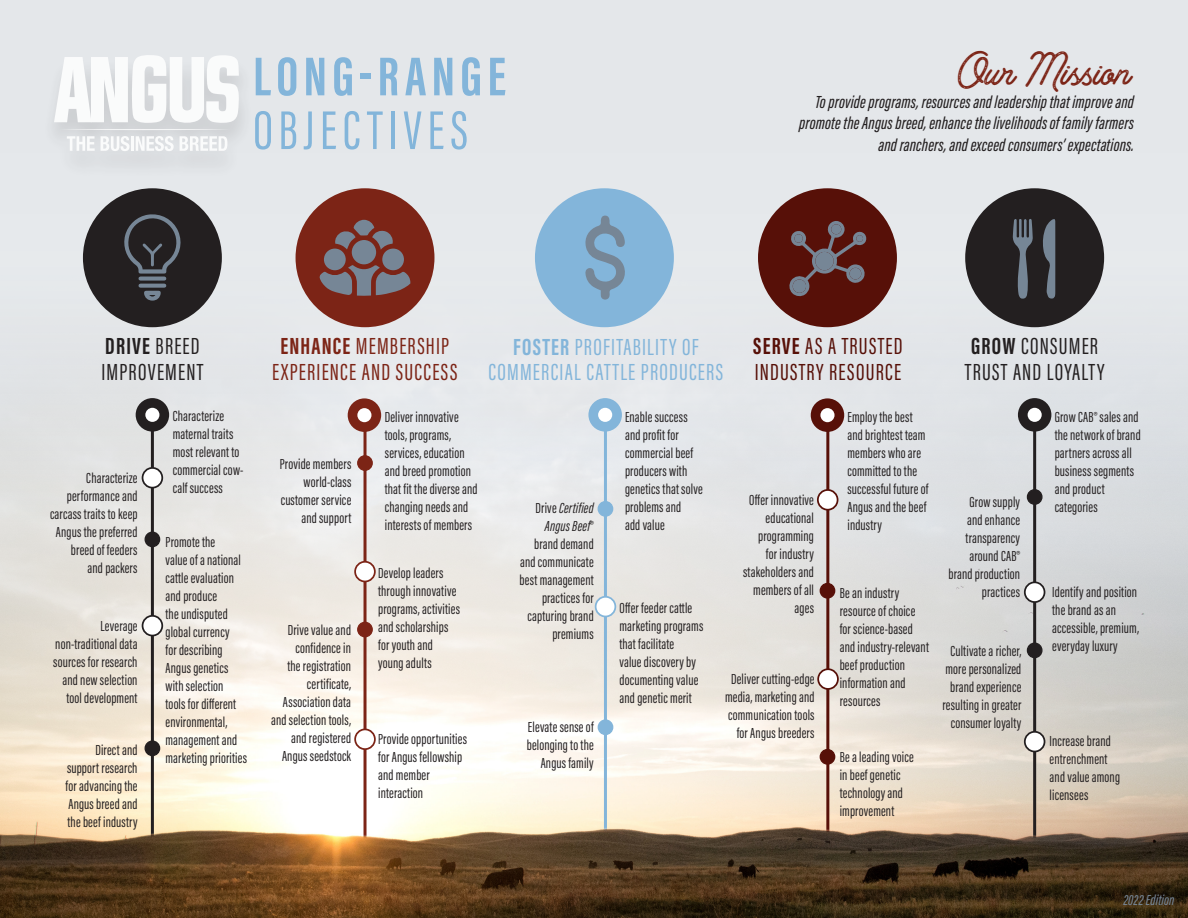
<style>
.page{position:relative;width:1188px;height:918px;background:#fff}
.page>*{position:absolute;margin:0;border:0;box-sizing:border-box;transform-origin:0 0}
.t1{font:700 56.25px "Acumin Pro Extra Cond";letter-spacing:.1em;color:#83b5da}
.t2{font:56.25px "Acumin Pro Extra Cond";letter-spacing:.105em;color:#83b5da}
.t3{font:33.45px "Thistails Rough";color:#7c2416}
.t4{font:24px/25.5px "Acumin Pro Extra Cond";letter-spacing:.05em;color:#231f20}
.t5{font:24px/25.5px "Acumin Pro Extra Cond";letter-spacing:.05em;color:#83b5da;text-align:center}
.t6{font:24px/25.5px "Acumin Pro Extra Cond";letter-spacing:.05em;color:#7c2416;text-align:center}
.t7{font:24px/25.5px "Acumin Pro Extra Cond";letter-spacing:.055em;color:#571008}
.t8{font:italic 500 18px/21.6px "Acumin Pro Extra Cond";letter-spacing:.01em;color:#231f20;text-align:right}
.t9{font:15px/18px "Acumin Pro Extra Cond";letter-spacing:.01em;color:#231f20}
.t10{font:italic 15px "Acumin Pro Extra Cond";letter-spacing:.015em;color:#231f20}
.t11{font:italic 500 15px "Acumin Pro Extra Cond";letter-spacing:.01em;color:#768696}
.s1{font-weight:700}
.s2{font-style:normal}
.s3{font-style:italic}
</style>
<div class="page">
<div style="left:0;top:0;width:1188px;height:522px;background:#e4e7ea"></div>
<svg style="left:67px;top:136px;width:28px;height:15px"></svg>
<svg style="left:101px;top:136px;width:29px;height:15px"></svg>
<hr style="left:131px;top:136px;width:3px;height:15px;background:#fff">
<svg style="left:136px;top:136px;width:38px;height:15px"></svg>
<svg style="left:180px;top:136px;width:47px;height:15px"></svg>
<svg style="left:54px;top:55px;width:185px;height:75px"></svg>
<div style="left:296px;top:188px;width:138px;height:139px;background:#7c2416;border-radius:50%"></div>
<div style="left:352px;top:240px;width:24px;height:24px;background:#768696;border-radius:50%"></div>
<div style="left:382px;top:249px;width:22px;height:21px;background:#768696;border-radius:50%"></div>
<div style="left:324px;top:249px;width:22px;height:21px;background:#768696;border-radius:50%"></div>
<svg style="left:334px;top:220px;width:60px;height:30px"></svg>
<div style="left:758px;top:188px;width:139px;height:139px;background:#571008;border-radius:50%"></div>
<svg style="left:791px;top:221px;width:76px;height:43px"></svg>
<div style="left:815px;top:252px;width:19px;height:18px;background:#768696;border-radius:50%"></div>
<div style="left:831px;top:224px;width:10px;height:10px;background:#768696;border-radius:50%"></div>
<div style="left:794px;top:234px;width:9px;height:9px;background:#768696;border-radius:50%"></div>
<div style="left:856px;top:235px;width:7px;height:7px;background:#768696;border-radius:50%"></div>
<div style="left:965px;top:188px;width:139px;height:139px;background:#231f20;border-radius:50%"></div>
<svg style="left:1013px;top:219px;width:20px;height:45px"></svg>
<svg style="left:1043px;top:219px;width:12px;height:45px"></svg>
<div style="left:535px;top:188px;width:139px;height:139px;background:#83b5da;border-radius:50%"></div>
<svg style="left:585px;top:216px;width:40px;height:48px"></svg>
<div style="left:83px;top:188px;width:139px;height:139px;background:#231f20;border-radius:50%"></div>
<svg style="left:124px;top:214px;width:57px;height:50px"></svg>
<img style="left:0;top:264px;width:1188px;height:654px">
<div style="left:820px;top:750px;width:15px;height:14px;background:#571008;border-radius:50%"></div>
<div style="left:820px;top:749px;width:15px;height:16px;border:1px solid #571008;border-radius:50%"></div>
<p class="t1" style="left:253px;top:42px;width:254px">LONG-RANGE</p>
<p class="t2" style="left:253px;top:96px;width:216px">OBJECTIVES</p>
<p class="t3" style="left:956px;top:54px;width:177px">Our Mission</p>
<p class="t8" style="left:799px;top:91px;width:336px">To provide programs, resources and leadership that improve and promote the Angus breed, enhance the livelihoods of family farmers and ranchers, and exceed consumers’ expectations.</p>
<p class="t7" style="left:753px;top:333px;width:151px"><span class="s1">SERVE</span> AS A TRUSTED<br>INDUSTRY RESOURCE</p>
<p class="t9" style="left:847px;top:407px;width:83px">Employ the best and brightest team members who are committed to the successful future of<br>Angus and the beef industry</p>
<p class="t6" style="left:272px;top:333px;width:187px"><span class="s1">ENHANCE</span> MEMBERSHIP<br>EXPERIENCE AND SUCCESS</p>
<p class="t9" style="left:385px;top:408px;width:94px">Deliver innovative tools, programs, services, education and breed promotion that fit the diverse and changing needs and interests of members</p>
<p class="t4" style="left:101px;top:333px;width:104px"><span class="s1">DRIVE</span> BREED<br>IMPROVEMENT</p>
<p class="t9" style="left:173px;top:407px;width:72px">Characterize maternal traits most relevant to commercial cow&shy;calf success</p>
<p class="t5" style="left:488px;top:334px;width:236px"><span class="s1">FOSTER</span> PROFITABILITY OF<br>COMMERCIAL CATTLE PRODUCERS</p>
<p class="t9" style="left:625px;top:407px;width:79px">Enable success and profit for commercial beef producers with genetics that solve problems and</p>
<p class="t9" style="left:625px;top:515px;width:41px">add value</p>
<p class="t9" style="left:280px;top:455px;width:73px;text-align:right">Provide members world-class customer service and support</p>
<p class="t9" style="left:50px;top:469px;width:89px;text-align:right">Characterize performance and carcass traits to keep<br>Angus the preferred breed of feeders<br>and packers</p>
<p class="t9" style="left:743px;top:491px;width:72px;text-align:right">Offer innovative educational programming<br>for industry stakeholders and members of all ages</p>
<p class="t10" style="left:536px;top:499px;width:60px"><span class="s2">Drive</span> Certified</p>
<p class="t9" style="left:520px;top:517px;width:76px;text-align:right"><span class="s3">Angus Beef</span>® brand demand and communicate best management practices for capturing brand premiums</p>
<p class="t9" style="left:166px;top:533px;width:83px">Promote the<br>value of a national cattle evaluation and produce<br>the undisputed global currency<br>for describing<br>Angus genetics with selection tools for different environmental, management and marketing priorities</p>
<p class="t9" style="left:378px;top:564px;width:83px">Develop leaders through innovative programs, activities and scholarships for youth and young adults</p>
<p class="t9" style="left:840px;top:584px;width:91px">Be an industry resource of choice for science-based and industry-relevant beef production information and resources</p>
<p class="t9" style="left:620px;top:599px;width:85px">Offer feeder cattle marketing programs that facilitate<br>value discovery by documenting value and genetic merit</p>
<p class="t9" style="left:100px;top:617px;width:39px">Leverage</p>
<p class="t9" style="left:53px;top:635px;width:86px;text-align:right">non-traditional data sources for research and new selection tool development</p>
<p class="t9" style="left:271px;top:621px;width:82px;text-align:right">Drive value and confidence in<br>the registration certificate,<br>Association data and selection tools, and registered<br>Angus seedstock</p>
<p class="t9" style="left:725px;top:670px;width:91px;text-align:right">Deliver cutting-edge media, marketing and communication tools for Angus breeders</p>
<p class="t9" style="left:527px;top:718px;width:68px;text-align:right">Elevate sense of belonging to the<br>Angus family</p>
<p class="t9" style="left:378px;top:730px;width:90px">Provide opportunities for Angus fellowship and member interaction</p>
<p class="t9" style="left:66px;top:741px;width:73px;text-align:justify;text-indent:30px">Direct and support research for advancing the Angus breed and the beef industry</p>
<p class="t9" style="left:840px;top:748px;width:76px">Be a leading voice in beef genetic technology and improvement</p>
<p class="t4" style="left:965px;top:333px;width:141px"><span class="s1">GROW</span> CONSUMER<br>TRUST AND LOYALTY</p>
<p class="t9" style="left:1055px;top:408px;width:88px">Grow CAB® sales and the network of brand partners across all business segments and product categories</p>
<p class="t9" style="left:949px;top:493px;width:73px;text-align:right">Grow supply<br>and enhance transparency around CAB® brand production practices</p>
<p class="t9" style="left:1052px;top:583px;width:88px">Identify and position the brand as an accessible, premium, everyday luxury</p>
<p class="t9" style="left:942px;top:642px;width:80px;text-align:center">Cultivate a richer, more personalized brand experience resulting in greater consumer loyalty</p>
<p class="t9" style="left:1050px;top:731px;width:72px">Increase brand entrenchment and value among licensees</p>
<p class="t11" style="left:1123px;top:890px;width:53px">2022 Edition</p>
</div>
